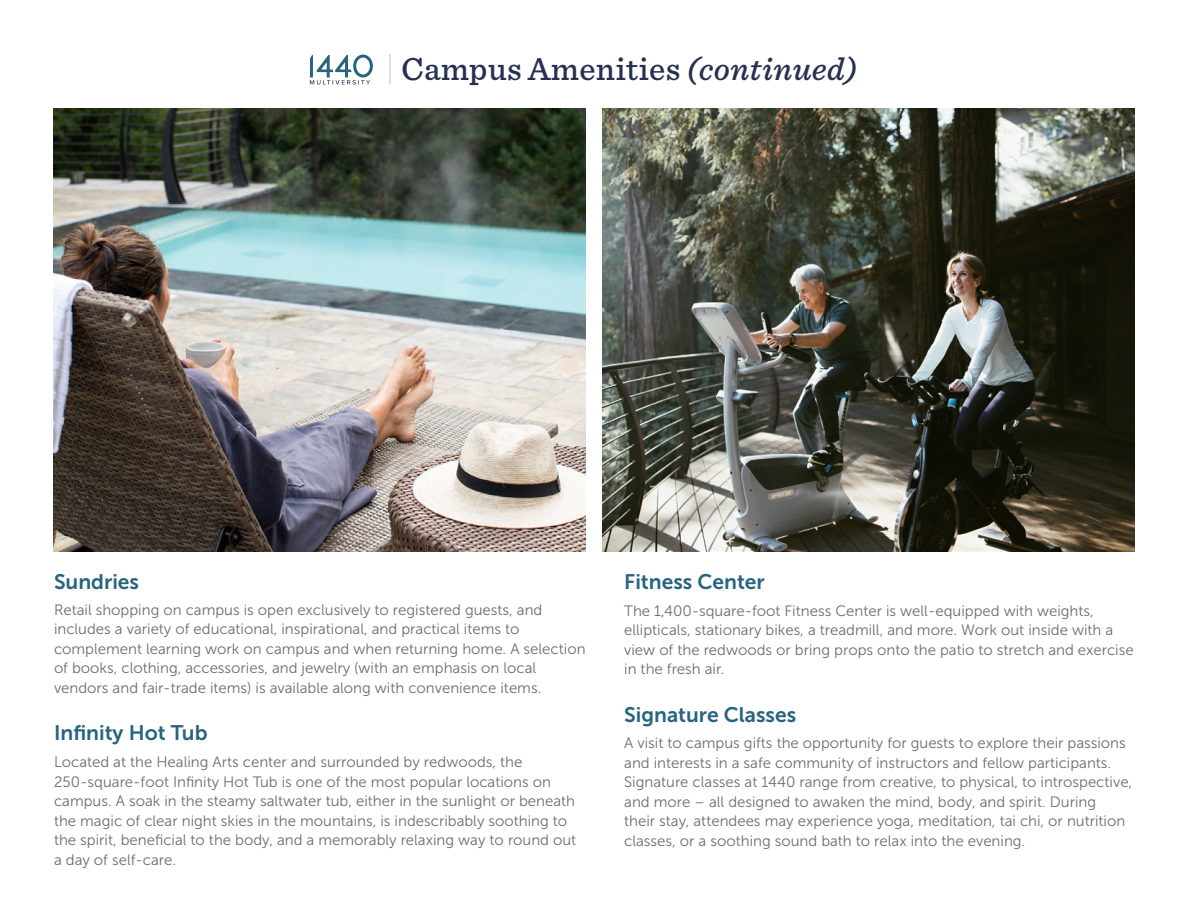
<style>
.page{position:relative;width:1188px;height:918px;background:#fff}
.page>*{position:absolute;margin:0;border:0;box-sizing:border-box;transform-origin:0 0}
.t1{font:500 33px "Sentinel";letter-spacing:.01em;color:#25314f}
.t2{font:21px "Museo Sans 700";color:#28647f}
.Body_Copy{font:15px/19.5px "Museo Sans 300";color:#6c6d70}
.s1{font-style:italic}
</style>
<div class="page">
<svg style="left:310px;top:55px;width:63px;height:30px"></svg>
<hr style="left:390px;top:54px;width:1px;height:30px;background:#bcbdc0">
<img style="left:53px;top:108px;width:533px;height:444px">
<img style="left:603px;top:108px;width:532px;height:444px">
<p class="t1" style="left:402px;top:44px;width:457px">Campus Amenities <span class="s1">(continued)</span></p>
<p class="t2" style="left:54px;top:570px;width:87px">Sundries</p>
<p class="Body_Copy" style="left:54px;top:600px;width:533px">Retail shopping on campus is open exclusively to registered guests, and includes a variety of educational, inspirational, and practical items to complement learning work on campus and when returning home. A selection of books, clothing, accessories, and jewelry (with an emphasis on local vendors and fair-trade items) is available along with convenience items.</p>
<p class="t2" style="left:54px;top:721px;width:155px">Infinity Hot Tub</p>
<p class="Body_Copy" style="left:54px;top:752px;width:524px">Located at the Healing Arts center and surrounded by redwoods, the 250-square-foot Infinity Hot Tub is one of the most popular locations on campus. A soak in the steamy saltwater tub, either in the sunlight or beneath the magic of clear night skies in the mountains, is indescribably soothing to the spirit, beneficial to the body, and a memorably relaxing way to round out a day of self-care.</p>
<p class="t2" style="left:624px;top:570px;width:142px">Fitness Center</p>
<p class="Body_Copy" style="left:624px;top:601px;width:511px">The 1,400-square-foot Fitness Center is well-equipped with weights, ellipticals, stationary bikes, a treadmill, and more. Work out inside with a view of the redwoods or bring props onto the patio to stretch and exercise in the fresh air.</p>
<p class="t2" style="left:624px;top:703px;width:173px">Signature Classes</p>
<p class="Body_Copy" style="left:624px;top:734px;width:510px">A visit to campus gifts the opportunity for guests to explore their passions and interests in a safe community of instructors and fellow participants.<br>Signature classes at 1440 range from creative, to physical, to introspective, and more – all designed to awaken the mind, body, and spirit. During<br>their stay, attendees may experience yoga, meditation, tai chi, or nutrition classes, or a soothing sound bath to relax into the evening.</p>
</div>
